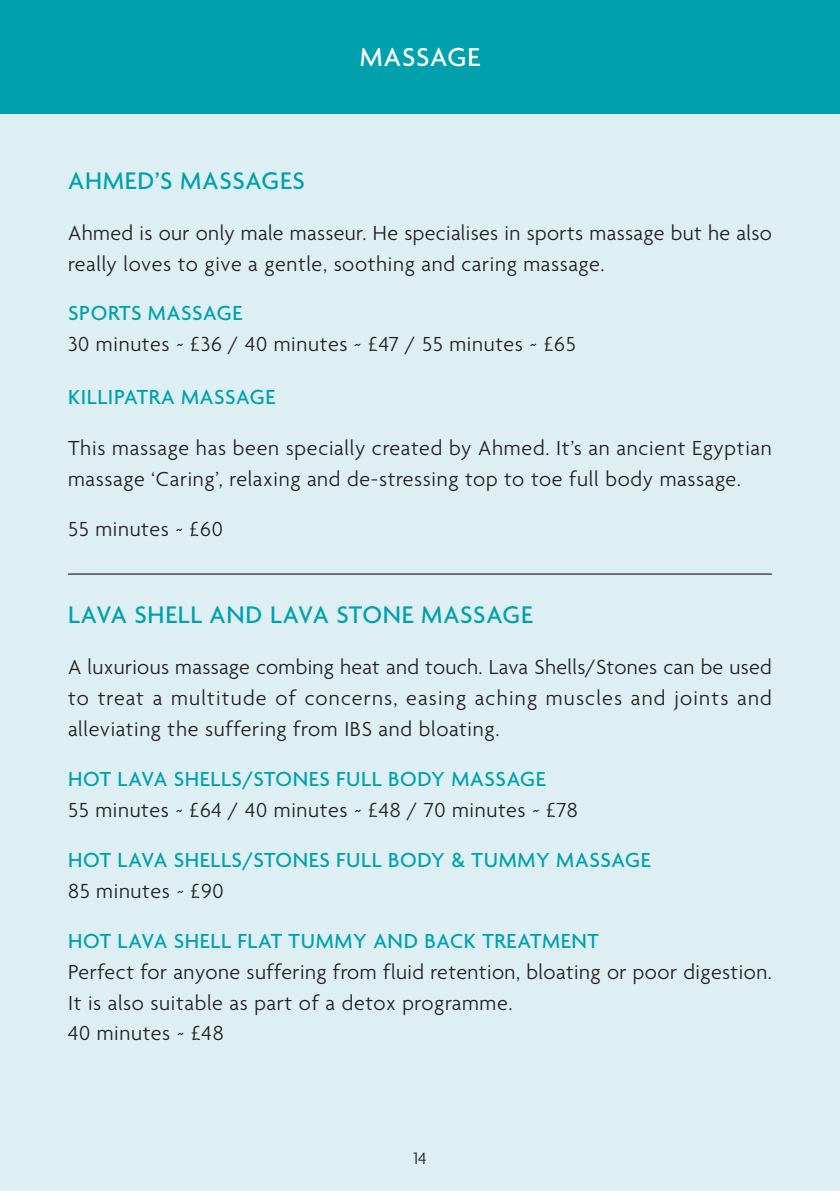
<style>
.page{position:relative;width:840px;height:1191px;background:#fff}
.page>*{position:absolute;margin:0;border:0;box-sizing:border-box;transform-origin:0 0}
.t1{font:500 28px "Agenda";letter-spacing:.03em;color:#fff}
.t2{font:500 26px "Agenda";letter-spacing:.03em;color:#00a1ad}
.t3{font:300 22px/31px "Agenda";letter-spacing:.03em;color:#231f20}
.t4{font:500 22px "Agenda";letter-spacing:.03em;color:#00a1ad}
.t5{font:300 18px "Agenda";color:#231f20}
</style>
<div class="page">
<div style="left:0;top:57px;width:839px;height:1134px;background:#ddeff2"></div>
<div style="left:0;top:0;width:839px;height:113px;background:#00a1ad"></div>
<hr style="left:68px;top:573px;width:703px;height:1px;background:#231f20">
<p class="t1" style="left:360px;top:40px;width:121px">MASSAGE</p>
<p class="t2" style="left:68px;top:164px;width:238px">AHMED’S MASSAGES</p>
<p class="t3" style="left:68px;top:217px;width:704px">Ahmed is our only male masseur. He specialises in sports massage but he also really loves to give a gentle, soothing and caring massage.</p>
<p class="t4" style="left:68px;top:300px;width:176px">SPORTS MASSAGE</p>
<p class="t3" style="left:68px;top:328px;width:509px">30 minutes ~ £36 / 40 minutes ~ £47 / 55 minutes ~ £65</p>
<p class="t4" style="left:68px;top:384px;width:209px">KILLIPATRA MASSAGE</p>
<p class="t3" style="left:68px;top:432px;width:705px">This massage has been specially created by Ahmed. It’s an ancient Egyptian massage ‘Caring’, relaxing and de-stressing top to toe full body massage.</p>
<p class="t3" style="left:68px;top:513px;width:156px">55 minutes ~ £60</p>
<p class="t2" style="left:68px;top:599px;width:466px">LAVA SHELL AND LAVA STONE MASSAGE</p>
<p class="t3" style="left:68px;top:651px;width:705px;text-align:justify">A luxurious massage combing heat and touch. Lava Shells/Stones can be used to treat a multitude of concerns, easing aching muscles and joints and alleviating the suffering from IBS and bloating.</p>
<p class="t4" style="left:68px;top:765px;width:479px">HOT LAVA SHELLS/STONES FULL BODY MASSAGE</p>
<p class="t3" style="left:68px;top:794px;width:511px">55 minutes ~ £64 / 40 minutes ~ £48 / 70 minutes ~ £78</p>
<p class="t4" style="left:68px;top:846px;width:583px">HOT LAVA SHELLS/STONES FULL BODY &amp; TUMMY MASSAGE</p>
<p class="t3" style="left:68px;top:874px;width:157px">85 minutes ~ £90</p>
<p class="t4" style="left:68px;top:927px;width:532px">HOT LAVA SHELL FLAT TUMMY AND BACK TREATMENT</p>
<p class="t3" style="left:68px;top:955px;width:705px">Perfect for anyone suffering from fluid retention, bloating or poor digestion.<br>It is also suitable as part of a detox programme.<br>40 minutes ~ £48</p>
<p class="t5" style="left:413px;top:1147px;width:15px">14</p>
</div>
